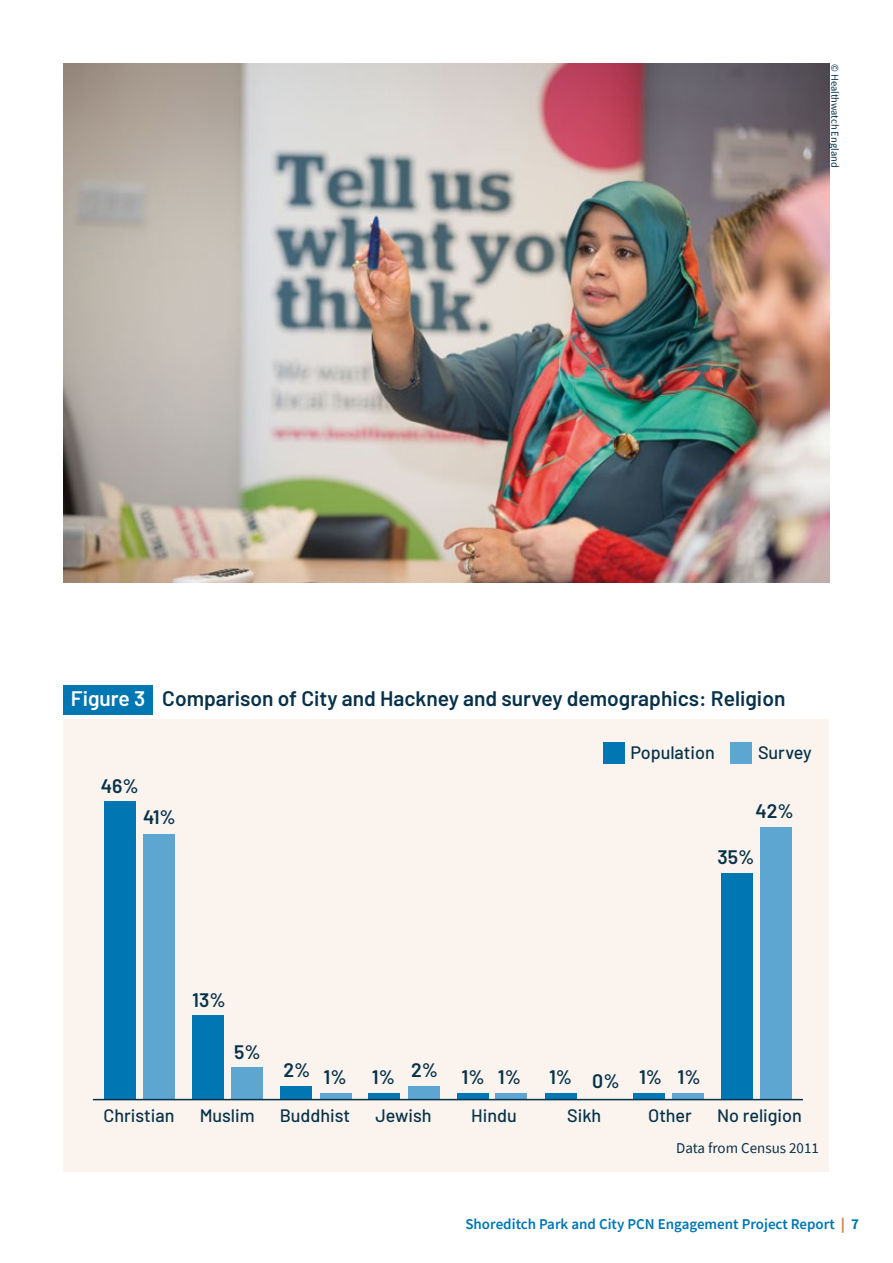
<style>
.page{position:relative;width:893px;height:1263px;background:#fff}
.page>*{position:absolute;margin:0;border:0;box-sizing:border-box;transform-origin:0 0}
.t1{font:600 21px "Barlow";color:#073249}
.t2{font:600 21px "Barlow";color:#fff}
.t3{font:600 19.5px "Barlow";color:#073249}
.t4{font:500 18px "Barlow";color:#073249}
.t5{font:600 15px "Source Sans Pro";color:#0076b3}
.t6{font:15px "Source Sans Pro";color:#073249}
.t7{font:10.5px "Source Sans Pro";color:#073249}
.s1{font-weight:900;color:#d2814d}
.s2{font-weight:700}
</style>
<div class="page">
<div style="left:64px;top:719px;width:765px;height:452px;background:#fbf3ed"></div>
<div style="left:760px;top:827px;width:32px;height:272px;background:#5ea6d2"></div>
<div style="left:721px;top:873px;width:32px;height:226px;background:#0076b3"></div>
<div style="left:672px;top:1093px;width:31px;height:6px;background:#5ea6d2"></div>
<div style="left:633px;top:1093px;width:32px;height:6px;background:#0076b3"></div>
<div style="left:495px;top:1093px;width:32px;height:6px;background:#5ea6d2"></div>
<div style="left:457px;top:1093px;width:32px;height:6px;background:#0076b3"></div>
<div style="left:545px;top:1093px;width:32px;height:6px;background:#0076b3"></div>
<div style="left:320px;top:1093px;width:31px;height:6px;background:#5ea6d2"></div>
<div style="left:280px;top:1086px;width:32px;height:13px;background:#0076b3"></div>
<div style="left:368px;top:1093px;width:32px;height:6px;background:#0076b3"></div>
<div style="left:408px;top:1086px;width:32px;height:13px;background:#5ea6d2"></div>
<div style="left:231px;top:1067px;width:32px;height:32px;background:#5ea6d2"></div>
<div style="left:192px;top:1015px;width:32px;height:84px;background:#0076b3"></div>
<div style="left:143px;top:834px;width:32px;height:265px;background:#5ea6d2"></div>
<div style="left:104px;top:801px;width:32px;height:298px;background:#0076b3"></div>
<div style="left:604px;top:742px;width:21px;height:21px;background:#0076b3"></div>
<div style="left:730px;top:742px;width:22px;height:21px;background:#5ea6d2"></div>
<hr style="left:93px;top:1099px;width:710px;height:1px;background:#073249">
<div style="left:63px;top:685px;width:90px;height:29px;background:#0076b3"></div>
<img style="left:64px;top:64px;width:765px;height:519px">
<p class="t7" style="left:842px;top:64px;width:105px;rotate:90deg">© Healthwatch England</p>
<p class="t2" style="left:71px;top:683px;width:76px">Figure 3</p>
<p class="t3" style="left:101px;top:771px;width:39px">46%</p>
<p class="t1" style="left:162px;top:683px;width:625px">Comparison of City and Hackney and survey demographics: Religion</p>
<p class="t4" style="left:630px;top:739px;width:86px">Population</p>
<p class="t4" style="left:758px;top:739px;width:55px">Survey</p>
<p class="t3" style="left:143px;top:803px;width:34px">41%</p>
<p class="t3" style="left:755px;top:797px;width:40px">42%</p>
<p class="t3" style="left:717px;top:842px;width:38px">35%</p>
<p class="t3" style="left:192px;top:985px;width:35px">13%</p>
<p class="t3" style="left:234px;top:1037px;width:28px">5%</p>
<p class="t3" style="left:283px;top:1059px;width:65px">2% 1%</p>
<p class="t3" style="left:372px;top:1062px;width:151px">1% 2% 1% 1%</p>
<p class="t3" style="left:549px;top:1062px;width:153px">1% 0% 1% 1%</p>
<p class="t4" style="left:103px;top:1102px;width:72px">Christian</p>
<p class="t4" style="left:200px;top:1102px;width:57px">Muslim</p>
<p class="t4" style="left:280px;top:1102px;width:72px">Buddhist</p>
<p class="t4" style="left:375px;top:1102px;width:58px">Jewish</p>
<p class="t4" style="left:471px;top:1102px;width:47px">Hindu</p>
<p class="t4" style="left:567px;top:1102px;width:36px">Sikh</p>
<p class="t4" style="left:648px;top:1102px;width:45px">Other</p>
<p class="t4" style="left:717px;top:1102px;width:86px">No religion</p>
<p class="t6" style="left:676px;top:1138px;width:144px">Data from Census 2011</p>
<p class="t5" style="left:465px;top:1214px;width:395px">Shoreditch Park and City PCN Engagement Project Report <span class="s1">|</span> <span class="s2">7</span></p>
</div>
